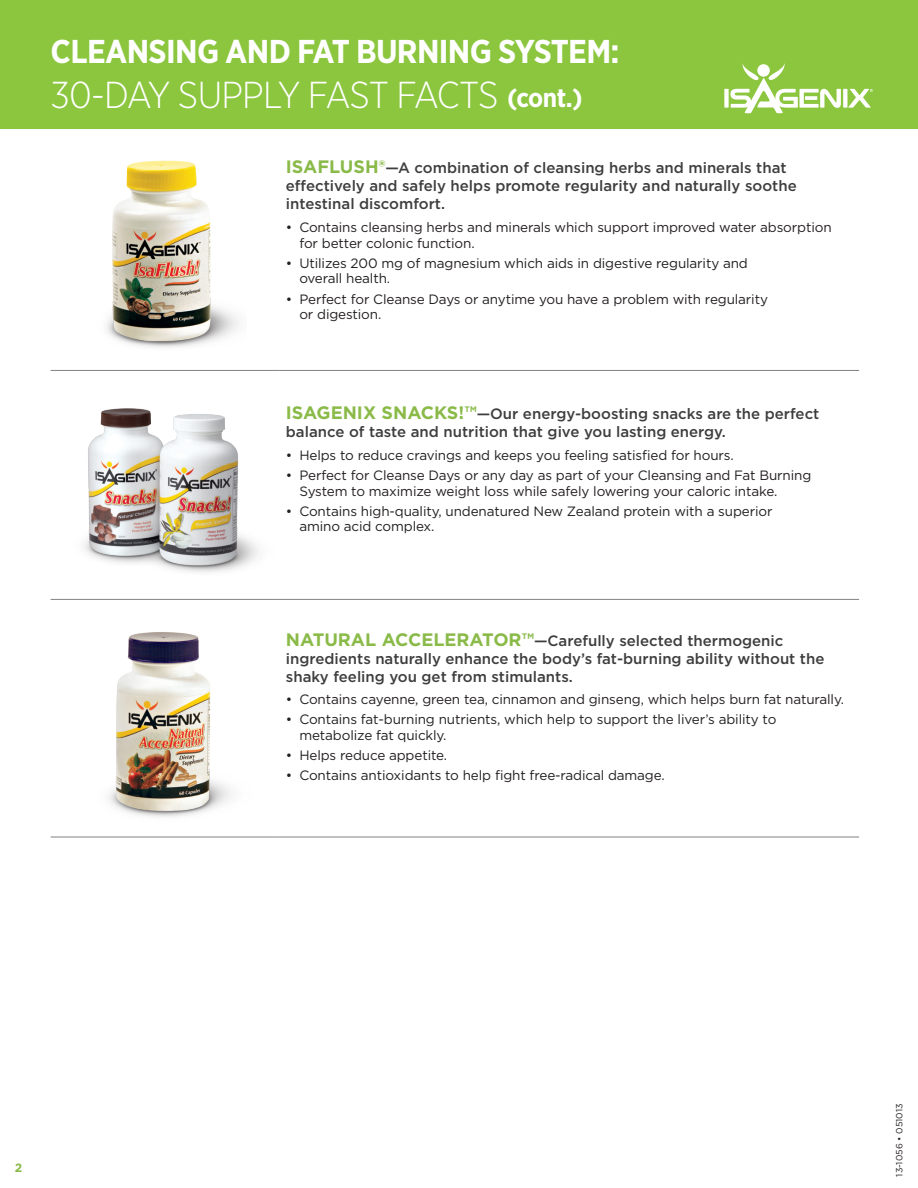
<style>
.page{position:relative;width:918px;height:1188px;background:#fff}
.page>*{position:absolute;margin:0;border:0;box-sizing:border-box;transform-origin:0 0}
.t1{font:300 37.5px "Gotham Narrow";letter-spacing:-.035em;color:#fff}
.t2{font:700 33px "Gotham Narrow";letter-spacing:-.02em;color:#fff}
.Product{font:500 15px/18px "Gotham";color:#3e3e3f}
.t3{font:13.5px/15.8px "Gotham";letter-spacing:-.01em;color:#231f20}
.t4{font:700 12px "Gotham";color:#8aba48}
.t5{font:9px "Gotham";color:#231f20}
.s1{font-weight:700;font-size:26.25px}
.s2{font-weight:700;font-size:18px;color:#8aba48}
</style>
<div class="page">
<div style="left:0;top:0;width:918px;height:129px;background:#8bc63e"></div>
<div style="left:724px;top:89px;width:5px;height:19px;background:#fff"></div>
<svg style="left:843px;top:89px;width:4px;height:19px"></svg>
<svg style="left:730px;top:63px;width:111px;height:50px"></svg>
<svg style="left:848px;top:89px;width:25px;height:19px"></svg>
<hr style="left:51px;top:370px;width:229px;height:1px;background:#808285">
<hr style="left:280px;top:370px;width:579px;height:1px;background:#808285">
<hr style="left:51px;top:599px;width:229px;height:1px;background:#808285">
<hr style="left:280px;top:599px;width:579px;height:1px;background:#808285">
<hr style="left:51px;top:837px;width:229px;height:1px;background:#808285">
<hr style="left:280px;top:837px;width:579px;height:1px;background:#808285">
<img style="left:106px;top:160px;width:132px;height:188px">
<img style="left:84px;top:408px;width:175px;height:164px">
<img style="left:109px;top:632px;width:122px;height:185px">
<h2 class="t2" style="left:51px;top:30px;width:571px">CLEANSING AND FAT BURNING SYSTEM:</h2>
<h1 class="t1" style="left:51px;top:72px;width:534px">30-DAY SUPPLY FAST FACTS <span class="s1">(cont.)</span></h1>
<p class="Product" style="left:286px;top:159px;width:512px"><span class="s2">ISAFLUSH®</span>—A combination of cleansing herbs and minerals that effectively and safely helps promote regularity and naturally soothe intestinal discomfort.</p>
<p class="t3" style="left:299px;top:219px;width:534px;text-indent:-14px">• Contains cleansing herbs and minerals which support improved water absorption for better colonic function.</p>
<p class="t3" style="left:299px;top:255px;width:450px;text-indent:-14px">• Utilizes 200 mg of magnesium which aids in digestive regularity and overall health.</p>
<p class="t3" style="left:299px;top:291px;width:470px;text-indent:-14px">• Perfect for Cleanse Days or anytime you have a problem with regularity or digestion.</p>
<p class="Product" style="left:286px;top:405px;width:535px"><span class="s2">ISAGENIX SNACKS!™</span>—Our energy-boosting snacks are the perfect balance of taste and nutrition that give you lasting energy.</p>
<p class="t3" style="left:286px;top:447px;width:449px">• Helps to reduce cravings and keeps you feeling satisfied for hours.</p>
<p class="t3" style="left:299px;top:467px;width:513px;text-indent:-14px">• Perfect for Cleanse Days or any day as part of your Cleansing and Fat Burning<br>System to maximize weight loss while safely lowering your caloric intake.</p>
<p class="t3" style="left:299px;top:503px;width:475px;text-indent:-14px">• Contains high-quality, undenatured New Zealand protein with a superior amino acid complex.</p>
<p class="Product" style="left:286px;top:631px;width:540px"><span class="s2">NATURAL ACCELERATOR™</span>—Carefully selected thermogenic ingredients naturally enhance the body’s fat-burning ability without the shaky feeling you get from stimulants.</p>
<p class="t3" style="left:286px;top:691px;width:560px">• Contains cayenne, green tea, cinnamon and ginseng, which helps burn fat naturally.</p>
<p class="t3" style="left:299px;top:711px;width:479px;text-indent:-14px">• Contains fat-burning nutrients, which help to support the liver’s ability to metabolize fat quickly.</p>
<p class="t3" style="left:286px;top:747px;width:163px">• Helps reduce appetite.</p>
<p class="t3" style="left:286px;top:767px;width:380px">• Contains antioxidants to help fight free-radical damage.</p>
<p class="t4" style="left:15px;top:1160px;width:9px">2</p>
<p class="t5" style="left:894px;top:1177px;width:75px;rotate:-90deg">13-1056 • 051013</p>
</div>
